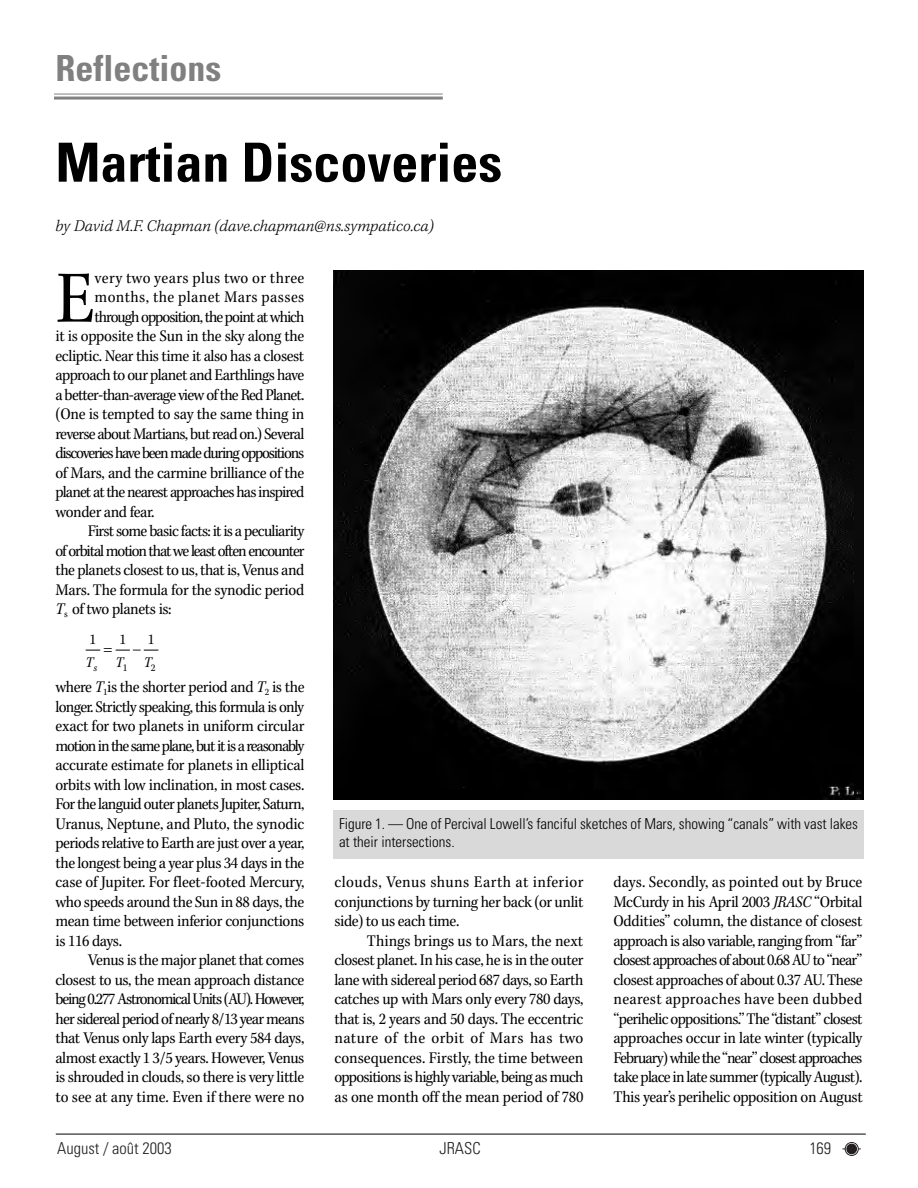
<style>
.page{position:relative;width:918px;height:1188px;background:#fff}
.page>*{position:absolute;margin:0;border:0;box-sizing:border-box;transform-origin:0 0}
.t1{font:74.55px "Kepl MM 323 91 113 32 253 71 89 25";color:#000}
.t2{font:700 condensed 54px "Univers";color:#000}
.t3{font:700 condensed 36px "Univers";color:#808080}
.t4{font:16.5px/19.5px "Kepl MM 323 91 113 32 253 71 89 25";letter-spacing:-.025em;color:#000;text-align:justify}
.t5{font:16.5px "Kepl MM 323 91 113 32 253 71 89 25";letter-spacing:-.05em;color:#000}
.t6{font:16.5px "Kepl MM 323 91 113 32 253 71 89 25";letter-spacing:.025em;color:#000}
.t7{font:16.5px "Kepl MM It 307 0 251 0 242 0 198 0";color:#000}
.t8{font:16.5px "Kepl MM 323 91 113 32 253 71 89 25";letter-spacing:-.07em;color:#000}
.t9{font:16.5px "Kepl MM 323 91 113 32 253 71 89 25";letter-spacing:-.065em;color:#000}
.t10{font:16.5px "Kepl MM 323 91 113 32 253 71 89 25";letter-spacing:-.045em;color:#000}
.t11{font:16.5px "Kepl MM 323 91 113 32 253 71 89 25";letter-spacing:-.06em;color:#000}
.t12{font:300 condensed 16.5px "Univers";color:#231f20}
.t13{font:300 condensed 15px/18px "Univers";color:#000}
.t14{font:15px "Kepl MM 323 91 113 32 253 71 89 25";color:#000}
.t15{font:15px "Kepl MM It 323 91 113 32 253 71 89 25";color:#000}
.t16{font:10.5px "Kepl MM 323 91 113 32 253 71 89 25";color:#000}
.t17{font:10.5px "Kepl MM It 323 91 113 32 253 71 89 25";color:#000}
.s1{font-family:"Kepl MM It 323 91 113 32 253 71 89 25"}
</style>
<div class="page">
<svg style="left:842px;top:1142px;width:19px;height:14px"></svg>
<hr style="left:56px;top:1134px;width:810px;height:1px;background:#000">
<hr style="left:54px;top:94px;width:389px;height:1px;background:#808080">
<hr style="left:54px;top:97px;width:389px;height:3px;background:#808080">
<img style="left:333px;top:270px;width:531px;height:530px">
<div style="left:333px;top:810px;width:531px;height:48px;background:#d9d9d9"></div>
<svg style="left:86px;top:649px;width:72px;height:2px"></svg>
<h3 class="t3" style="left:56px;top:55px;width:167px">Reflections</h3>
<h2 class="t2" style="left:56px;top:143px;width:448px">Martian Discoveries</h2>
<p class="t7" style="left:56px;top:219px;width:380px">by David M.F. Chapman (dave.chapman@ns.sympatico.ca)</p>
<h1 class="t1" style="left:56px;top:269px;width:41px">E</h1>
<p class="t6" style="left:94px;top:271px;width:211px">very two years plus two or three</p>
<p class="t6" style="left:94px;top:290px;width:211px">months, the planet Mars passes</p>
<p class="t11" style="left:94px;top:310px;width:211px">through opposition, the point at which</p>
<p class="t4" style="left:55px;top:327px;width:250px">it is opposite the Sun in the sky along the</p>
<p class="t4" style="left:55px;top:347px;width:250px">ecliptic. Near this time it also has a closest</p>
<p class="t4" style="left:55px;top:366px;width:250px">approach to our planet and Earthlings have</p>
<p class="t5" style="left:55px;top:388px;width:250px">a better-than-average view of the Red Planet.</p>
<p class="t4" style="left:55px;top:405px;width:250px">(One is tempted to say the same thing in</p>
<p class="t5" style="left:55px;top:427px;width:250px">reverse about Martians, but read on.) Several</p>
<p class="t8" style="left:55px;top:446px;width:250px">discoveries have been made during oppositions</p>
<p class="t4" style="left:55px;top:464px;width:250px">of Mars, and the carmine brilliance of the</p>
<p class="t5" style="left:55px;top:485px;width:250px">planet at the nearest approaches has inspired</p>
<p class="t4" style="left:55px;top:503px;width:100px">wonder and fear.</p>
<p class="t10" style="left:88px;top:524px;width:218px">First some basic facts: it is a peculiarity</p>
<p class="t9" style="left:55px;top:544px;width:250px">of orbital motion that we least often encounter</p>
<p class="t4" style="left:55px;top:561px;width:250px">the planets closest to us, that is, Venus and</p>
<p class="t4" style="left:55px;top:581px;width:250px">Mars. The formula for the synodic period</p>
<p class="t4" style="left:55px;top:600px;width:118px"><span class="s1">T</span><sub>s</sub> of two planets is:</p>
<p class="t14" style="left:90px;top:634px;width:8px">1</p>
<p class="t14" style="left:119px;top:634px;width:8px">1</p>
<p class="t14" style="left:148px;top:634px;width:8px">1</p>
<p class="t15" style="left:86px;top:656px;width:10px">T</p>
<p class="t15" style="left:116px;top:656px;width:10px">T</p>
<p class="t15" style="left:144px;top:656px;width:10px">T</p>
<p class="t17" style="left:94px;top:663px;width:5px">s</p>
<p class="t16" style="left:123px;top:663px;width:6px">1</p>
<p class="t16" style="left:151px;top:663px;width:6px">2</p>
<p class="t4" style="left:55px;top:678px;width:251px">where <span class="s1">T</span><sub>1</sub>is the shorter period and <span class="s1">T</span><sub>2</sub> is the longer. Strictly speaking, this formula is only exact for two planets in uniform circular motion in the same plane, but it is a reasonably accurate estimate for planets in elliptical orbits with low inclination, in most cases.<br>For the languid outer planets Jupiter, Saturn, Uranus, Neptune, and Pluto, the synodic periods relative to Earth are just over a year, the longest being a year plus 34 days in the case of Jupiter. For fleet-footed Mercury, who speeds around the Sun in 88 days, the mean time between inferior conjunctions is 116 days.</p>
<p class="t4" style="left:55px;top:951px;width:251px;text-indent:32px">Venus is the major planet that comes closest to us, the mean approach distance being 0.277 Astronomical Units (AU). However, her sidereal period of nearly 8/13 year means that Venus only laps Earth every 584 days, almost exactly 1 3/5 years. However, Venus is shrouded in clouds, so there is very little to see at any time. Even if there were no</p>
<p class="t13" style="left:339px;top:816px;width:521px">Figure 1. — One of Percival Lowell’s fanciful sketches of Mars, showing “canals” with vast lakes at their intersections.</p>
<p class="t4" style="left:334px;top:874px;width:250px">clouds, Venus shuns Earth at inferior conjunctions by turning her back (or unlit side) to us each time.</p>
<p class="t4" style="left:334px;top:932px;width:250px;text-indent:32px">Things brings us to Mars, the next closest planet. In his case, he is in the outer lane with sidereal period 687 days, so Earth catches up with Mars only every 780 days, that is, 2 years and 50 days. The eccentric nature of the orbit of Mars has two consequences. Firstly, the time between oppositions is highly variable, being as much as one month off the mean period of 780</p>
<p class="t4" style="left:614px;top:874px;width:251px">days. Secondly, as pointed out by Bruce McCurdy in his April 2003 <span class="s1">JRASC</span> “Orbital Oddities” column, the distance of closest approach is also variable, ranging from “far” closest approaches of about 0.68 AU to “near” closest approaches of about 0.37 AU. These nearest approaches have been dubbed “perihelic oppositions.” The “distant” closest approaches occur in late winter (typically February) while the “near” closest approaches take place in late summer (typically August).<br>This year’s perihelic opposition on August</p>
<p class="t12" style="left:57px;top:1143px;width:116px">August / août 2003</p>
<p class="t12" style="left:439px;top:1143px;width:43px">JRASC</p>
<p class="t12" style="left:809px;top:1143px;width:23px">169</p>
</div>
